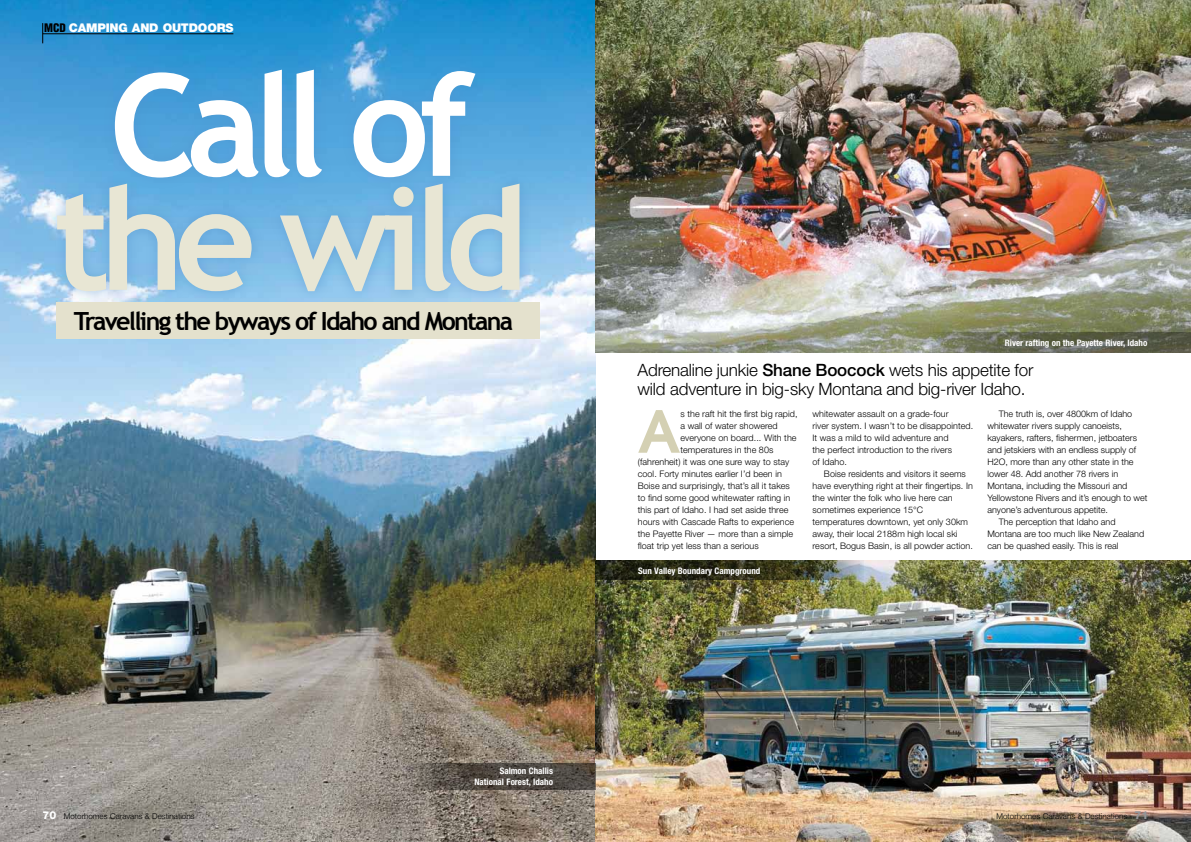
<style>
.page{position:relative;width:1191px;height:842px;background:#fff}
.page>*{position:absolute;margin:0;border:0;box-sizing:border-box;transform-origin:0 0}
.t1{font:700 142.1px "Trebuchet MS";letter-spacing:-.07em;color:#e8e6d4}
.t2{font:700 142.1px "Trebuchet MS";letter-spacing:-.07em;color:#fff}
.t3{font:600 57.6px "Avant Garde";color:#d4d0b3}
.t4{font:700 25px "Trebuchet MS";letter-spacing:-.07em;color:#000}
.t5{font:300 17px/19px "Helvetica Neue";letter-spacing:-.01em;color:#000}
.t6{font:900 12px "Helvetica Neue";letter-spacing:-.015em;color:#fff}
.t7{font:300 9px/12px "Helvetica Neue";letter-spacing:.005em;color:#000}
.t8{font:700 condensed 9px/11px "Helvetica Neue";color:#fff;text-align:right}
.t9{font:300 8px "Helvetica Neue";color:#000}
.s1{font-family:"Helvetica";font-stretch:condensed;font-size:11.5px;color:#000}
.s2{font-weight:500}
.s3{font-weight:800;font-size:11px;color:#fff}
.s4{font-weight:800;font-size:11px;color:#939598}
</style>
<div class="page">
<img style="left:0;top:0;width:595px;height:842px">
<img style="left:595px;top:0;width:596px;height:352px">
<img style="left:595px;top:560px;width:596px;height:282px">
<div style="left:45px;top:58px;width:487px;height:245px;background:#5091cd;opacity:.5"></div>
<div style="left:57px;top:302px;width:483px;height:37px;background:#e4e1cd"></div>
<img style="left:595px;top:560px;width:269px;height:20px">
<svg style="left:921px;top:332px;width:270px;height:20px;background:#666a56"></svg>
<svg style="left:408px;top:763px;width:187px;height:27px;background:#554e47"></svg>
<svg style="left:42px;top:23px;width:1px;height:20px"></svg>
<hr style="left:43px;top:34px;width:190px;height:1px;background:#000">
<h3 class="t6" style="left:44px;top:20px;width:191px"><span class="s1">MCD</span> CAMPING AND OUTDOORS</h3>
<h1 class="t2" style="left:109px;top:37px;width:364px">Call of</h1>
<h1 class="t1" style="left:54px;top:151px;width:475px">the wild</h1>
<h3 class="t4" style="left:74px;top:306px;width:441px">Travelling the byways of Idaho and Montana</h3>
<p class="t8" style="left:474px;top:765px;width:80px">Salmon Challis<br>National Forest, Idaho</p>
<p class="t8" style="left:1005px;top:338px;width:144px">River rafting on the Payette River, Idaho</p>
<h3 class="t5" style="left:637px;top:360px;width:397px">Adrenaline junkie <span class="s2">Shane Boocock</span> wets his appetite for wild adventure in big-sky Montana and big-river Idaho.</h3>
<h2 class="t3" style="left:638px;top:394px;width:44px">A</h2>
<p class="t7" style="left:680px;top:407px;width:118px">s the raft hit the first big rapid,</p>
<p class="t7" style="left:680px;top:419px;width:99px">a wall of water showered</p>
<p class="t7" style="left:680px;top:431px;width:118px">everyone on board... With the</p>
<p class="t7" style="left:680px;top:443px;width:94px">temperatures in the 80s</p>
<p class="t7" style="left:638px;top:455px;width:153px">(fahrenheit) it was one sure way to stay</p>
<p class="t7" style="left:638px;top:467px;width:146px">cool. Forty minutes earlier I’d been in</p>
<p class="t7" style="left:638px;top:479px;width:154px">Boise and surprisingly, that’s all it takes</p>
<p class="t7" style="left:638px;top:491px;width:154px">to find some good whitewater rafting in</p>
<p class="t7" style="left:638px;top:503px;width:152px">this part of Idaho. I had set aside three</p>
<p class="t7" style="left:638px;top:515px;width:158px">hours with Cascade Rafts to experience</p>
<p class="t7" style="left:638px;top:527px;width:157px">the Payette River — more than a simple</p>
<p class="t7" style="left:638px;top:539px;width:122px">float trip yet less than a serious</p>
<p class="t8" style="left:638px;top:565px;width:124px">Sun Valley Boundary Campground</p>
<p class="t7" style="left:812px;top:407px;width:162px">whitewater assault on a grade-four<br>river system. I wasn’t to be disappointed.<br>It was a mild to wild adventure and<br>the perfect introduction to the rivers<br>of Idaho.</p>
<p class="t7" style="left:812px;top:467px;width:162px;text-indent:11px">Boise residents and visitors it seems have everything right at their fingertips. In the winter the folk who live here can sometimes experience 15°C temperatures downtown, yet only 30km away, their local 2188m high local ski resort, Bogus Basin, is all powder action.</p>
<p class="t7" style="left:998px;top:407px;width:135px">The truth is, over 4800km of Idaho</p>
<p class="t7" style="left:987px;top:419px;width:136px">whitewater rivers supply canoeists,</p>
<p class="t7" style="left:987px;top:431px;width:151px">kayakers, rafters, fishermen, jetboaters</p>
<p class="t7" style="left:987px;top:443px;width:150px">and jetskiers with an endless supply of</p>
<p class="t7" style="left:987px;top:455px;width:148px">H2O, more than any other state in the</p>
<p class="t7" style="left:987px;top:467px;width:132px">lower 48. Add another 78 rivers in</p>
<p class="t7" style="left:987px;top:479px;width:142px">Montana, including the Missouri and</p>
<p class="t7" style="left:987px;top:491px;width:162px">Yellowstone Rivers and it’s enough to wet</p>
<p class="t7" style="left:987px;top:503px;width:122px">anyone’s adventurous appetite.</p>
<p class="t7" style="left:998px;top:515px;width:118px">The perception that Idaho and</p>
<p class="t7" style="left:987px;top:527px;width:158px">Montana are too much like New Zealand</p>
<p class="t7" style="left:987px;top:539px;width:133px">can be quashed easily. This is real</p>
<p class="t9" style="left:43px;top:811px;width:153px"><span class="s3">70</span> Motorhomes Caravans &amp; Destinations</p>
<p class="t9" style="left:996px;top:812px;width:153px">Motorhomes Caravans &amp; Destinations <span class="s4">71</span></p>
</div>
